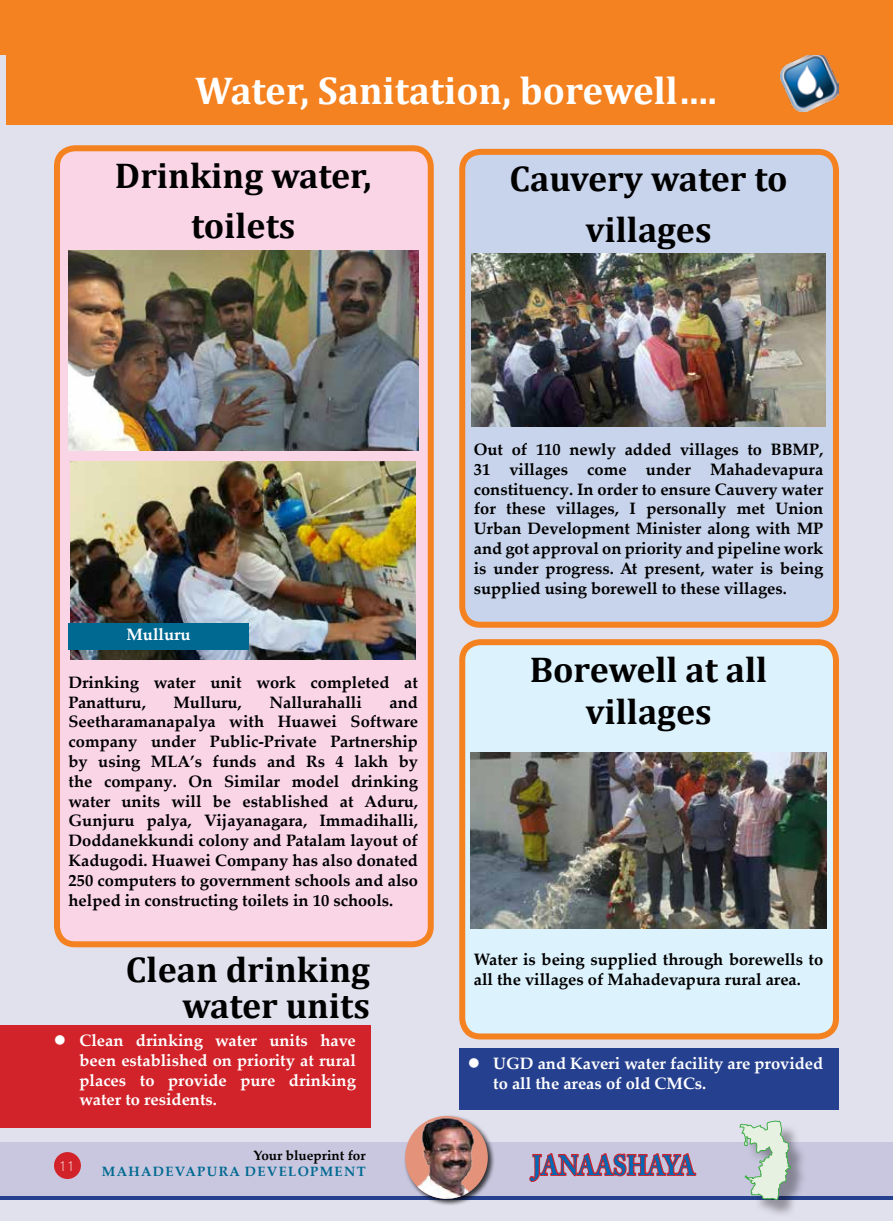
<style>
.page{position:relative;width:893px;height:1221px;background:#fff}
.page>*{position:absolute;margin:0;border:0;box-sizing:border-box;transform-origin:0 0}
.t1{font:700 39px "Cambria";color:#fff}
.t2{font:700 36px/50.4px "Cambria";color:#000;text-align:center}
.t3{font:700 27.75px "Adobe Caslon Pro";letter-spacing:.015em;color:#006ab6;scale:.85 1}
.t4{font:700 16.5px/19.8px "Palatino Linotype";color:#000}
.t5{font:700 16.5px/19.8px "Palatino Linotype";color:#fff;text-align:justify}
.t6{font:100 13.8px "District Pro";color:#fff}
.t7{font:700 13.5px "Palatino Linotype";letter-spacing:.1em;color:#006991}
.t8{font:700 13.5px "Palatino Linotype";color:#000}
</style>
<div class="page">
<div style="left:0;top:0;width:893px;height:1220px;background:#e1e0ed"></div>
<div style="left:0;top:1141px;width:893px;height:58px;background:#c8c7df"></div>
<hr style="left:0;top:1196px;width:893px;height:3px;background:#25408f">
<div style="left:57px;top:148px;width:374px;height:796px;background:#fad5e6;border-radius:18px"></div>
<img style="left:68px;top:250px;width:350px;height:200px">
<img style="left:71px;top:462px;width:345px;height:197px">
<div style="left:54px;top:145px;width:380px;height:802px;border:6px solid #f58220;border-radius:18px"></div>
<div style="left:462px;top:152px;width:374px;height:472px;background:#c8d4ec;border-radius:18px"></div>
<img style="left:471px;top:253px;width:355px;height:173px">
<div style="left:459px;top:149px;width:380px;height:478px;border:6px solid #f58220;border-radius:18px"></div>
<div style="left:462px;top:642px;width:374px;height:394px;background:#dcf2fd;border-radius:18px"></div>
<img style="left:470px;top:752px;width:357px;height:176px">
<div style="left:459px;top:639px;width:380px;height:400px;border:6px solid #f58220;border-radius:18px"></div>
<div style="left:6px;top:54px;width:887px;height:70px;background:#f58220"></div>
<img style="left:780px;top:55px;width:59px;height:56px">
<div style="left:0;top:1024px;width:370px;height:103px;background:#d2232a"></div>
<div style="left:69px;top:623px;width:180px;height:26px;background:#006991"></div>
<div style="left:0;top:0;width:893px;height:54px;background:#f58220"></div>
<div style="left:54px;top:1151px;width:27px;height:27px;background:#d2232a;border-radius:50%"></div>
<div style="left:459px;top:1048px;width:380px;height:61px;background:#25408f"></div>
<div style="left:403px;top:1114px;width:92px;height:92px;background:#000;opacity:.75"></div>
<img style="left:405px;top:1115px;width:83px;height:83px;border-radius:41px">
<div style="left:743px;top:1123px;width:66px;height:94px;background:#000;opacity:.34"></div>
<svg style="left:740px;top:1120px;width:51px;height:79px"></svg>
<svg style="left:528px;top:1109px;width:169px;height:91px"></svg>
<h1 class="t1" style="left:195px;top:63px;width:523px">Water, Sanitation, borewell….</h1>
<h2 class="t2" style="left:115px;top:149px;width:258px">Drinking water, toilets</h2>
<h2 class="t2" style="left:509px;top:153px;width:280px">Cauvery water to villages</h2>
<p class="t5" style="left:126px;top:623px;width:66px">Mulluru</p>
<p class="t4" style="left:69px;top:671px;width:351px">Drinking water unit work completed at<br>Panatturu,</p>
<p class="t4" style="left:69px;top:691px;width:351px;text-align:justify;text-indent:321px">and Seetharamanapalya with Huawei Software company under Public-Private Partnership by using MLA’s funds and Rs 4 lakh by the company. On Similar model drinking water units will be established at Aduru, Gunjuru palya, Vijayanagara, Immadihalli, Doddanekkundi colony and Patalam layout of Kadugodi. Huawei Company has also donated 250 computers to government schools and also helped in constructing toilets in 10 schools.</p>
<p class="t4" style="left:173px;top:691px;width:70px">Mulluru,</p>
<p class="t4" style="left:269px;top:691px;width:94px">Nallurahalli</p>
<h2 class="t2" style="left:126px;top:950px;width:245px;line-height:36px;text-align:right">Clean drinking water units</h2>
<p class="t5" style="left:80px;top:1029px;width:278px">Clean drinking water units have been established on priority at rural places to provide pure drinking water to residents.</p>
<p class="t6" style="left:59px;top:1156px;width:17px">11</p>
<p class="t8" style="left:254px;top:1145px;width:114px">Your blueprint for</p>
<p class="t7" style="left:102px;top:1162px;width:261px">Mahadevapura development</p>
<p class="t4" style="left:474px;top:439px;width:351px;text-align:justify">Out of 110 newly added villages to BBMP, 31 villages come under Mahadevapura constituency. In order to ensure Cauvery water for these villages, I personally met Union Urban Development Minister along with MP and got approval on priority and pipeline work is under progress. At present, water is being supplied using borewell to these villages.</p>
<h2 class="t2" style="left:530px;top:647px;width:239px;line-height:42px">Borewell at all villages</h2>
<p class="t4" style="left:474px;top:948px;width:351px">Water is being supplied through borewells to all the villages of Mahadevapura rural area.</p>
<p class="t5" style="left:493px;top:1052px;width:331px">UGD and Kaveri water facility are provided to all the areas of old CMCs.</p>
<h3 class="t3" style="left:533px;top:1148px;width:192px">JANAASHAYA</h3>
</div>
